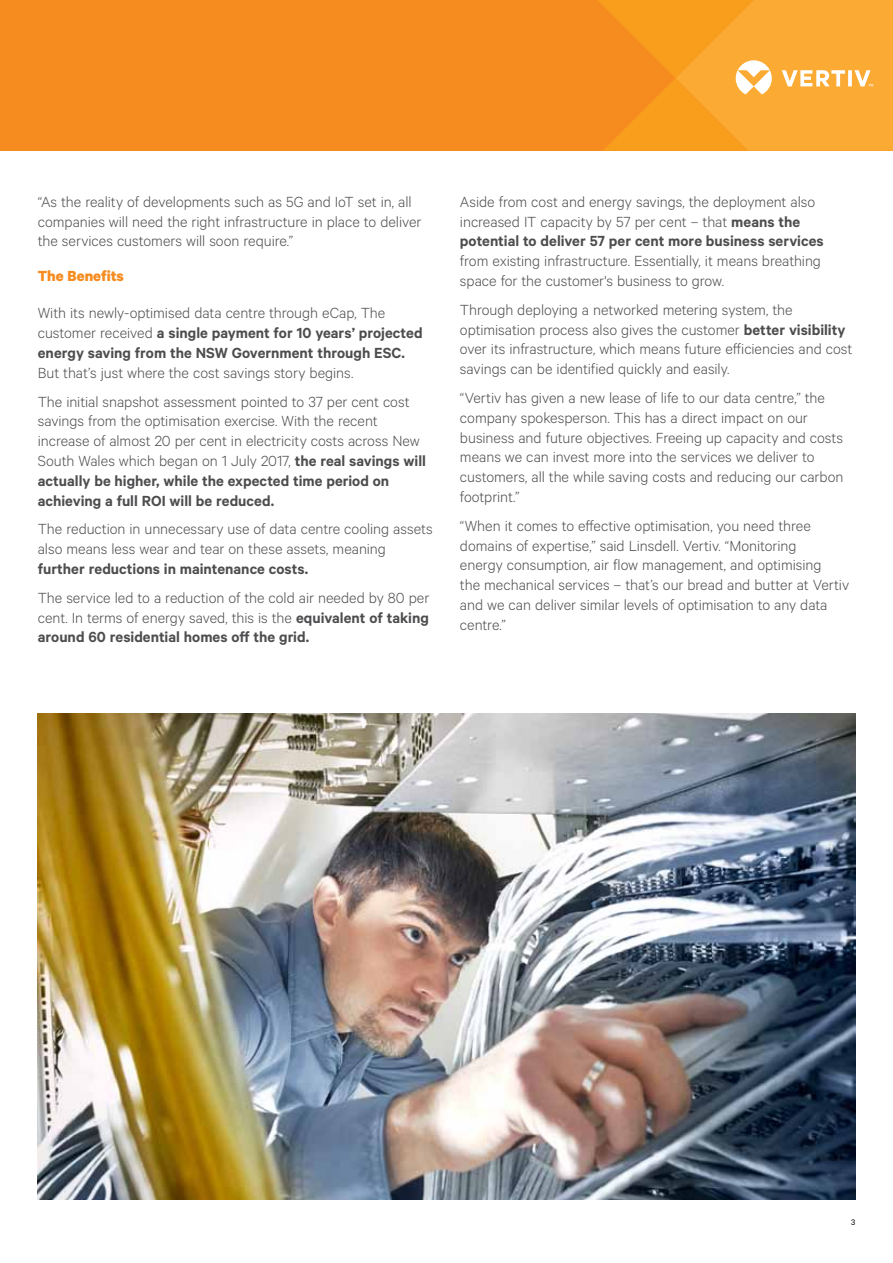
<style>
.page{position:relative;width:893px;height:1263px;background:#fff}
.page>*{position:absolute;margin:0;border:0;box-sizing:border-box;transform-origin:0 0}
.t1{font:300 16.5px/19.8px "Calibre";color:#4d4d4f}
.t2{font:600 16.5px/19.8px "Calibre";color:#4d4d4f}
.t3{font:700 16.5px "Calibre";color:#f68b1f}
.t4{font:9px "Calibre";color:#000}
.s1{font-weight:300}
.s2{font-weight:600}
</style>
<div class="page">
<div style="left:0;top:0;width:584px;height:151px;background:#f68b1f"></div>
<svg style="left:584px;top:0;width:309px;height:151px"></svg>
<img style="left:38px;top:713px;width:817px;height:486px">
<p class="t1" style="left:38px;top:191px;width:385px">“As the reality of developments such as 5G and IoT set in, all companies will need the right infrastructure in place to deliver the services customers will soon require.”</p>
<p class="t3" style="left:38px;top:265px;width:88px">The Benefits</p>
<p class="t2" style="left:38px;top:303px;width:386px"><span class="s1">With its newly-optimised data centre through eCap, The customer received</span> a single payment for 10 years’ projected energy saving from the NSW Government through ESC.</p>
<p class="t1" style="left:38px;top:358px;width:373px;line-height:28.8px">But that’s just where the cost savings story begins.<br>The initial snapshot assessment pointed to 37 per cent cost</p>
<p class="t1" style="left:38px;top:411px;width:390px">savings from the optimisation exercise. With the recent increase of almost 20 per cent in electricity costs across New South Wales which began on 1 July 2017, <span class="s2">the real savings will actually be higher, while the expected time period on achieving a full ROI will be reduced.</span></p>
<p class="t1" style="left:38px;top:519px;width:396px">The reduction in unnecessary use of data centre cooling assets also means less wear and tear on these assets, meaning</p>
<p class="t2" style="left:38px;top:558px;width:272px">further reductions in maintenance costs.</p>
<p class="t1" style="left:38px;top:587px;width:393px;text-align:justify">The service led to a reduction of the cold air needed by 80 per cent. In terms of energy saved, this is the <span class="s2">equivalent of taking around 60 residential homes off the grid.</span></p>
<p class="t1" style="left:460px;top:191px;width:365px">Aside from cost and energy savings, the deployment also increased IT capacity by 57 per cent – that <span class="s2">means the potential to deliver 57 per cent more business services</span></p>
<p class="t1" style="left:460px;top:250px;width:363px">from existing infrastructure. Essentially, it means breathing space for the customer's business to grow.</p>
<p class="t1" style="left:460px;top:299px;width:394px">Through deploying a networked metering system, the optimisation process also gives the customer <span class="s2">better visibility </span>over its infrastructure, which means future efficiencies and cost savings can be identified quickly and easily.</p>
<p class="t1" style="left:460px;top:387px;width:385px">“Vertiv has given a new lease of life to our data centre,” the company spokesperson. This has a direct impact on our business and future objectives. Freeing up capacity and costs means we can invest more into the services we deliver to customers, all the while saving costs and reducing our carbon footprint.”</p>
<p class="t1" style="left:460px;top:515px;width:391px">“When it comes to effective optimisation, you need three domains of expertise,” said Linsdell. Vertiv. “Monitoring<br>energy consumption, air flow management, and optimising<br>the mechanical services – that’s our bread and butter at Vertiv and we can deliver similar levels of optimisation to any data centre.”</p>
<p class="t4" style="left:851px;top:1217px;width:6px">3</p>
</div>
